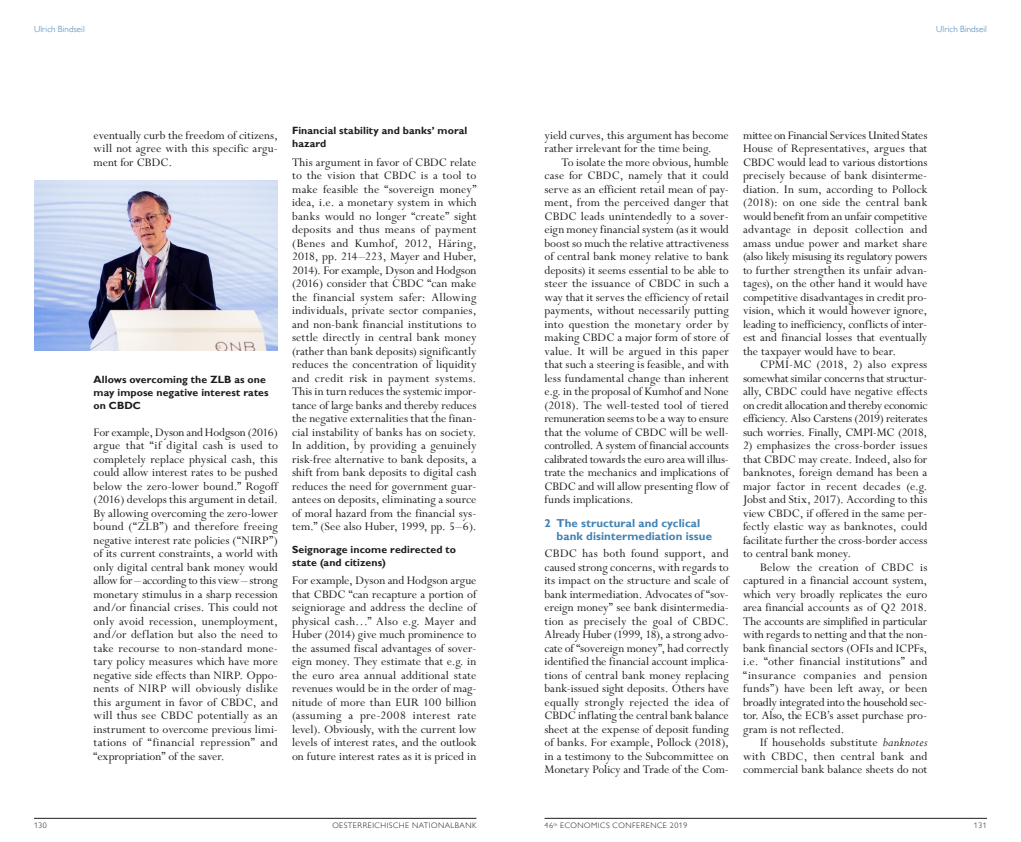
<style>
.page{position:relative;width:1021px;height:842px;background:#fff}
.page>*{position:absolute;margin:0;border:0;box-sizing:border-box;transform-origin:0 0}
.t1{font:13px/13.5px "Perpetua Std";color:#1d1d1b;text-align:justify}
.t2{font:700 11.5px/13px "Gill Sans MT Pro";letter-spacing:.005em;color:#4081b3}
.t3{font:700 10.5px/13px "Gill Sans MT Pro";letter-spacing:.005em;color:#1d1d1b}
.t4{font:300 9px "Gill Sans MT Pro";letter-spacing:.01em;color:#4081b3}
.t5{font:300 8px "Gill Sans MT Pro";letter-spacing:.06em;color:#1d1d1b}
.s1{font-style:italic;font-size:13.5px}
</style>
<div class="page">
<hr style="left:544px;top:818px;width:442px;height:1px;background:#1d1d1b">
<hr style="left:34px;top:818px;width:442px;height:1px;background:#1d1d1b">
<img style="left:34px;top:181px;width:244px;height:170px">
<p class="t4" style="left:34px;top:23px;width:52px">Ulrich Bindseil</p>
<p class="t4" style="left:936px;top:23px;width:52px">Ulrich Bindseil</p>
<p class="t1" style="left:94px;top:129px;width:186px">eventually curb the freedom of citizens, will not agree with this specific argu&shy;ment for CBDC.</p>
<p class="t3" style="left:94px;top:373px;width:177px">Allows overcoming the ZLB as one may impose negative interest rates on CBDC</p>
<p class="t1" style="left:94px;top:426px;width:186px">For example, Dyson and Hodgson (2016) argue that “if digital cash is used to completely replace physical cash, this could allow interest rates to be pushed below the zero-lower bound.” Rogoff (2016) develops this argument in detail.<br>By allowing overcoming the zero-lower bound (“ZLB”) and therefore freeing negative interest rate policies (“NIRP”) of its current constraints, a world with only digital central bank money would allow for – according to this view – strong monetary stimulus in a sharp recession and/or financial crises. This could not only avoid recession, unemployment, and/or deflation but also the need to take recourse to non-standard mone&shy;tary policy measures which have more negative side effects than NIRP. Oppo&shy;nents of NIRP will obviously dislike this argument in favor of CBDC, and will thus see CBDC potentially as an instrument to overcome previous limi&shy;tations of “financial repression” and “expropriation” of the saver.</p>
<p class="t3" style="left:292px;top:124px;width:177px">Financial stability and banks’ moral hazard</p>
<p class="t1" style="left:292px;top:156px;width:186px">This argument in favor of CBDC relate to the vision that CBDC is a tool to make feasible the “sovereign money” idea, i.e. a monetary system in which banks would no longer “create” sight deposits and thus means of payment (Benes and Kumhof, 2012, Häring, 2018, pp. 214–223, Mayer and Huber, 2014). For example, Dyson and Hodgson (2016) consider that CBDC “can make the financial system safer: Allowing individuals, private sector companies, and non-bank financial institutions to settle directly in central bank money (rather than bank deposits) significantly reduces the concentration of liquidity and credit risk in payment systems.<br>This in turn reduces the systemic impor&shy;tance of large banks and thereby reduces the negative externalities that the finan&shy;cial instability of banks has on society.<br>In addition, by providing a genuinely risk-free alternative to bank deposits, a shift from bank deposits to digital cash reduces the need for government guar&shy;antees on deposits, eliminating a source of moral hazard from the financial sys&shy;tem.” (See also Huber, 1999, pp. 5–6).</p>
<p class="t3" style="left:292px;top:543px;width:165px">Seignorage income redirected to state (and citizens)</p>
<p class="t1" style="left:292px;top:574px;width:186px">For example, Dyson and Hodgson argue that CBDC “can recapture a portion of seigniorage and address the decline of physical cash…” Also e.g. Mayer and Huber (2014) give much prominence to the assumed fiscal advantages of sover&shy;eign money. They estimate that e.g. in the euro area annual additional state revenues would be in the order of mag&shy;nitude of more than EUR 100 billion (assuming a pre-2008 interest rate level). Obviously, with the current low levels of interest rates, and the outlook on future interest rates as it is priced in</p>
<p class="t1" style="left:544px;top:129px;width:186px">yield curves, this argument has become rather irrelevant for the time being.</p>
<p class="t1" style="left:544px;top:156px;width:186px;text-indent:17px">To isolate the more obvious, humble case for CBDC, namely that it could serve as an efficient retail mean of pay&shy;ment, from the perceived danger that CBDC leads unintendedly to a sover&shy;eign money financial system (as it would boost so much the relative attractiveness of central bank money relative to bank deposits) it seems essential to be able to steer the issuance of CBDC in such a way that it serves the efficiency of retail payments, without necessarily putting into question the monetary order by making CBDC a major form of store of value. It will be argued in this paper that such a steering is feasible, and with less fundamental change than inherent e.g. in the proposal of Kumhof and None (2018). The well-tested tool of tiered remuneration seems to be a way to ensure that the volume of CBDC will be well&shy;controlled. A system of financial accounts calibrated towards the euro area will illus&shy;trate the mechanics and implications of CBDC and will allow presenting flow of funds implications.</p>
<p class="t2" style="left:556px;top:516px;width:157px;text-indent:-12px">2 The structural and cyclical bank disintermediation issue</p>
<p class="t1" style="left:544px;top:547px;width:186px">CBDC has both found support, and caused strong concerns, with regards to its impact on the structure and scale of bank intermediation. Advocates of “sov&shy;ereign money” see bank disintermedia&shy;tion as precisely the goal of CBDC.<br>Already Huber (1999, 18), a strong advo&shy;cate of “sovereign money”, had correctly identified the financial account implica&shy;tions of central bank money replacing bank-issued sight deposits. Others have equally strongly rejected the idea of CBDC inflating the central bank balance sheet at the expense of deposit funding of banks. For example, Pollock (2018), in a testimony to the Subcommittee on Monetary Policy and Trade of the Com-</p>
<p class="t1" style="left:743px;top:129px;width:186px">mittee on Financial Services United States House of Representatives, argues that CBDC would lead to various distortions precisely because of bank disinterme&shy;diation. In sum, according to Pollock (2018): on one side the central bank would benefit from an unfair competitive advantage in deposit collection and amass undue power and market share (also likely misusing its regulatory powers to further strengthen its unfair advan&shy;tages), on the other hand it would have competitive disadvantages in credit pro&shy;vision, which it would however ignore, leading to inefficiency, conflicts of inter&shy;est and financial losses that eventually the taxpayer would have to bear.</p>
<p class="t1" style="left:743px;top:358px;width:186px;text-indent:17px">CPMI-MC (2018, 2) also express somewhat similar concerns that structur&shy;ally, CBDC could have negative effects on credit allocation and thereby economic efficiency. Also Carstens (2019) reiterates such worries. Finally, CMPI-MC (2018,</p>
<p class="t1" style="left:743px;top:439px;width:186px">2) emphasizes the cross-border issues that CBDC may create. Indeed, also for banknotes, foreign demand has been a major factor in recent decades (e.g.<br>Jobst and Stix, 2017). According to this view CBDC, if offered in the same per&shy;fectly elastic way as banknotes, could facilitate further the cross-border access to central bank money.</p>
<p class="t1" style="left:743px;top:561px;width:186px;text-indent:17px">Below the creation of CBDC is captured in a financial account system, which very broadly replicates the euro area financial accounts as of Q2 2018.<br>The accounts are simplified in particular with regards to netting and that the non&shy;bank financial sectors (OFIs and ICPFs, i.e. “other financial institutions” and “insurance companies and pension funds”) have been left away, or been broadly integrated into the household sec&shy;tor. Also, the ECB’s asset purchase pro&shy;gram is not reflected.</p>
<p class="t1" style="left:743px;top:736px;width:186px;text-indent:17px">If households substitute <span class="s1">banknotes </span>with CBDC, then central bank and commercial bank balance sheets do not</p>
<p class="t5" style="left:34px;top:821px;width:14px">130</p>
<p class="t5" style="left:332px;top:821px;width:146px">OESTERREICHISCHE NATIONALBANK</p>
<p class="t5" style="left:544px;top:821px;width:144px">46<sup>th</sup> ECONOMICS CONFERENCE 2019</p>
<p class="t5" style="left:973px;top:821px;width:14px">131</p>
</div>
